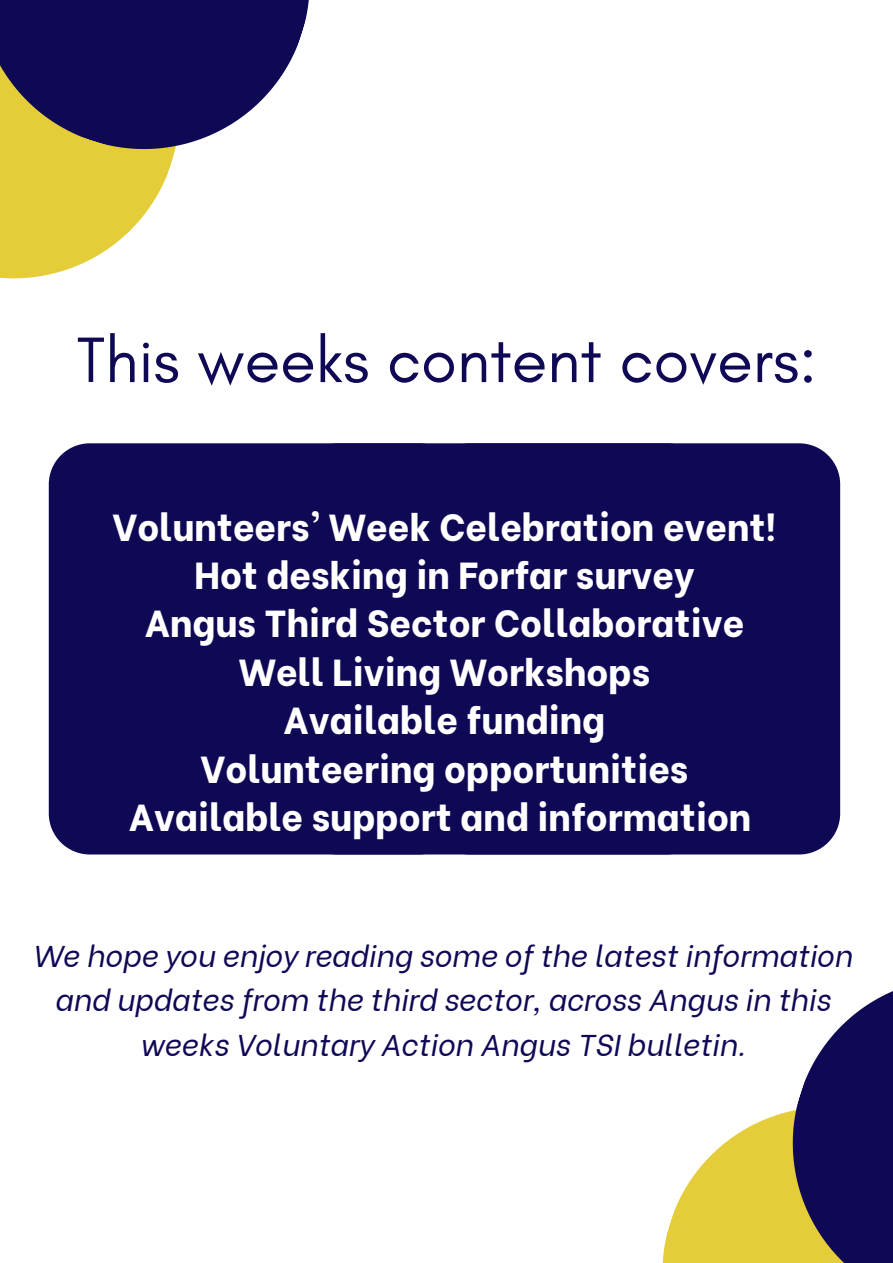
<style>
.page{position:relative;width:893px;height:1263px;background:#fff}
.page>*{position:absolute;margin:0;border:0;box-sizing:border-box;transform-origin:0 0}
.t1{font:65.25px "Glacial Indifference";color:#0f0955}
.t2{font:800 37.5px/48.4px "Be Vietnam";color:#fff;text-align:center}
.t3{font:italic 30px/44.4px "Be Vietnam";color:#0f0955;text-align:center}
</style>
<div class="page">
<svg style="left:0;top:191px;width:160px;height:88px;fill:#e5cc39"></svg>
<svg style="left:0;top:0;width:309px;height:191px;fill:#0f0955"></svg>
<div style="left:49px;top:443px;width:411px;height:411px;background:#0f0955;border-radius:41px"></div>
<div style="left:429px;top:443px;width:411px;height:411px;background:#0f0955;border-radius:41px"></div>
<svg style="left:662px;top:1126px;width:88px;height:137px;fill:#e5cc39"></svg>
<svg style="left:750px;top:991px;width:143px;height:272px;fill:#0f0955"></svg>
<div style="left:296px;top:443px;width:412px;height:411px;background:#0f0955;border-radius:41px"></div>
<p class="t1" style="left:77px;top:320px;width:741px">This weeks content covers:</p>
<h2 class="t2" style="left:112px;top:499px;width:665px">Volunteers’ Week Celebration event!<br>Hot desking in Forfar survey<br>Angus Third Sector Collaborative<br>Well Living Workshops<br>Available funding<br>Volunteering opportunities<br>Available support and information</h2>
<p class="t3" style="left:33px;top:930px;width:821px">We hope you enjoy reading some of the latest information and updates from the third sector, across Angus in this weeks Voluntary Action Angus TSI bulletin.</p>
</div>
